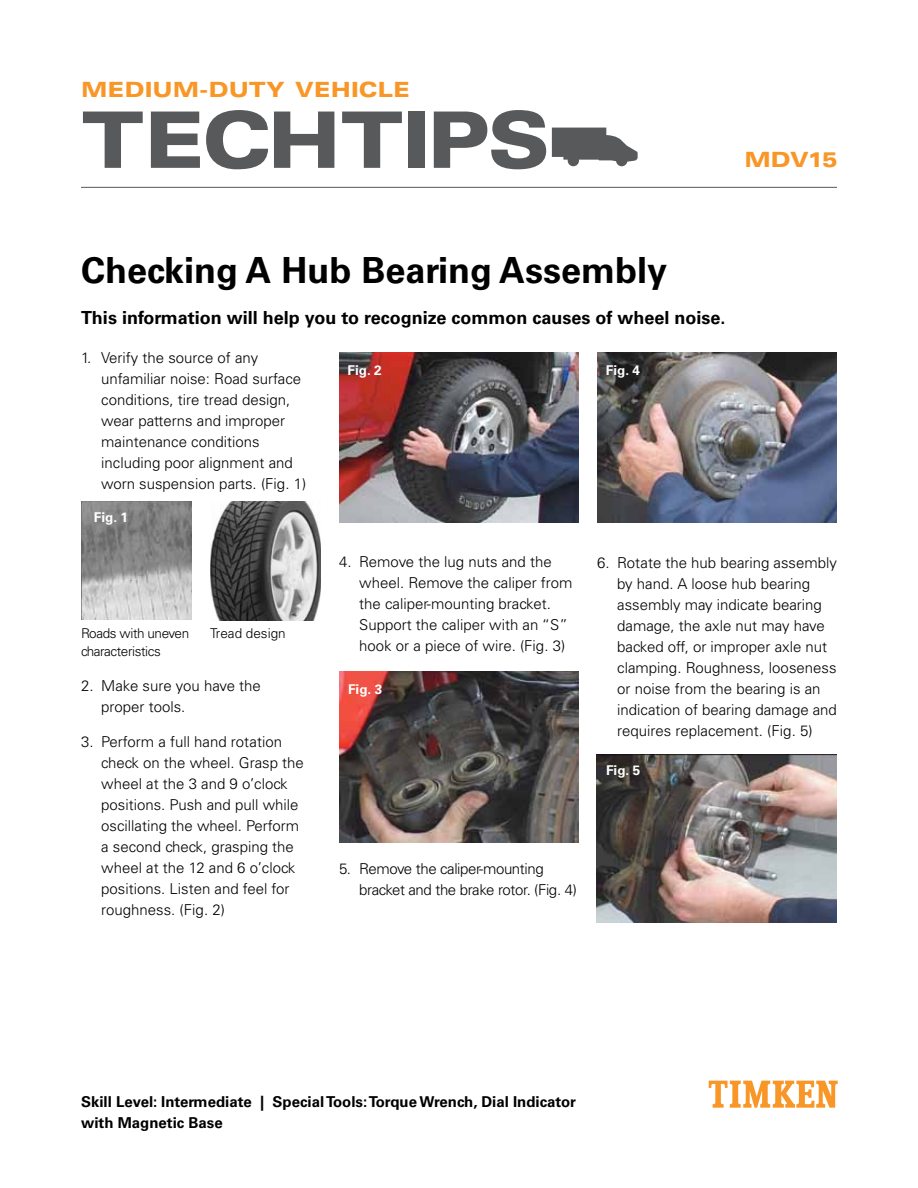
<style>
.page{position:relative;width:918px;height:1188px;background:#fff}
.page>*{position:absolute;margin:0;border:0;box-sizing:border-box;transform-origin:0 0}
.t1{font:900 expanded 78px "Univers LT Std";letter-spacing:-.04em;color:#58595b}
.t2{font:700 36px "Univers LT Std";color:#000}
.t3{font:900 expanded 21px "Univers LT Std";color:#f89728}
.t4{font:700 18px "Univers LT Std";color:#000}
.t5{font:300 15px/21px "Univers LT Std";color:#000}
.t6{font:700 15px/21px "Univers LT Std";color:#000}
.t7{font:300 15px/21px "Univers LT Std";letter-spacing:-.025em;color:#000}
.t8{font:300 13.5px/18px "Univers LT Std";letter-spacing:-.03em;color:#000}
.t9{font:700 13.5px "Univers LT Std";color:#fff}
.t10{font:300 13.5px "Univers LT Std";color:#000}
</style>
<div class="page">
<svg style="left:709px;top:1081px;width:129px;height:27px"></svg>
<img style="left:82px;top:502px;width:110px;height:118px">
<img style="left:210px;top:502px;width:111px;height:118px">
<img style="left:339px;top:352px;width:240px;height:170px">
<img style="left:597px;top:352px;width:240px;height:170px">
<img style="left:597px;top:754px;width:240px;height:169px">
<img style="left:339px;top:672px;width:240px;height:170px">
<hr style="left:81px;top:187px;width:756px;height:1px;background:#58595b">
<svg style="left:552px;top:128px;width:86px;height:38px"></svg>
<h3 class="t3" style="left:81px;top:77px;width:331px">MEDIUM-DUTY VEHICLE</h3>
<h1 class="t1" style="left:81px;top:95px;width:471px">TECHTIPS</h1>
<h3 class="t3" style="left:744px;top:148px;width:95px">MDV15</h3>
<h2 class="t2" style="left:81px;top:256px;width:588px">Checking A Hub Bearing Assembly</h2>
<p class="t4" style="left:81px;top:311px;width:646px">This information will help you to recognize common causes of wheel noise.</p>
<p class="t5" style="left:101px;top:348px;width:207px;text-indent:-20px">1. Verify the source of any unfamiliar noise: Road surface conditions, tire tread design, wear patterns and improper maintenance conditions including poor alignment and worn suspension parts. (Fig. 1)</p>
<p class="t9" style="left:94px;top:512px;width:36px">Fig. 1</p>
<p class="t9" style="left:348px;top:365px;width:36px">Fig. 2</p>
<p class="t9" style="left:606px;top:365px;width:36px">Fig. 4</p>
<p class="t8" style="left:81px;top:625px;width:110px">Roads with uneven characteristics</p>
<p class="t10" style="left:210px;top:628px;width:77px">Tread design</p>
<p class="t5" style="left:101px;top:677px;width:161px;text-indent:-20px">2. Make sure you have the proper tools.</p>
<p class="t5" style="left:101px;top:732px;width:204px;text-indent:-20px">3. Perform a full hand rotation check on the wheel. Grasp the wheel at the 3 and 9 o’clock positions. Push and pull while oscillating the wheel. Perform a second check, grasping the wheel at the 12 and 6 o’clock positions. Listen and feel for roughness. (Fig. 2)</p>
<p class="t5" style="left:359px;top:552px;width:215px;text-indent:-20px">4. Remove the lug nuts and the wheel. Remove the caliper from the caliper-mounting bracket.<br>Support the caliper with an “S” hook or a piece of wire. (Fig. 3)</p>
<p class="t9" style="left:348px;top:684px;width:36px">Fig. 3</p>
<p class="t5" style="left:617px;top:553px;width:221px;text-indent:-20px">6. Rotate the hub bearing assembly by hand. A loose hub bearing assembly may indicate bearing damage, the axle nut may have backed off, or improper axle nut clamping. Roughness, looseness or noise from the bearing is an indication of bearing damage and requires replacement. (Fig. 5)</p>
<p class="t9" style="left:606px;top:765px;width:36px">Fig. 5</p>
<p class="t7" style="left:359px;top:860px;width:219px;text-indent:-20px">5. Remove the caliper-mounting bracket and the brake rotor. (Fig. 4)</p>
<p class="t6" style="left:81px;top:1093px;width:497px">Skill Level: Intermediate | Special Tools: Torque Wrench, Dial Indicator with Magnetic Base</p>
</div>
